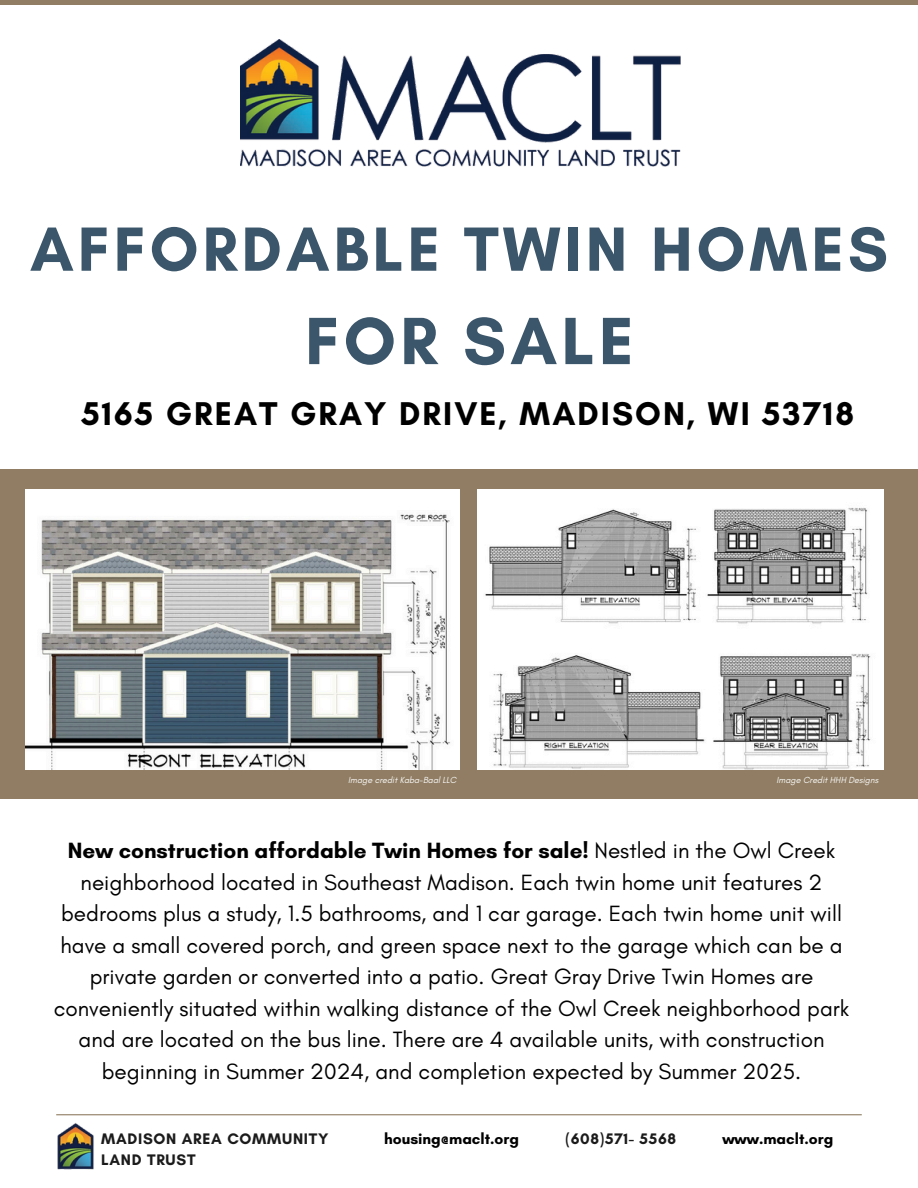
<style>
.page{position:relative;width:918px;height:1188px;background:#fff}
.page>*{position:absolute;margin:0;border:0;box-sizing:border-box;transform-origin:0 0}
.t1{font:700 68.1px "Glacial Indifference";letter-spacing:.06em;color:#3b566a}
.t2{font:700 63.6px "Glacial Indifference";letter-spacing:.06em;color:#3b566a}
.t3{font:700 33.6px "Glacial Indifference";letter-spacing:.06em;color:#000}
.t4{font:22.5px/31.5px "Glacial Indifference";color:#000;text-align:center}
.t5{font:700 15.6px "Glacial Indifference";letter-spacing:.045em;color:#1b1b1b}
.t6{font:700 15.6px "Glacial Indifference";color:#000}
.t7{font:italic 9px "Glacial Indifference";color:#f8f8f7}
.s1{font-weight:700}
</style>
<div class="page">
<hr style="left:56px;top:1114px;width:806px;height:1px;background:#907d63">
<img style="left:57px;top:1123px;width:37px;height:47px">
<img style="left:240px;top:40px;width:440px;height:127px">
<div style="left:0;top:469px;width:918px;height:330px;background:#907d63"></div>
<img style="left:25px;top:489px;width:434px;height:281px">
<img style="left:478px;top:489px;width:406px;height:281px">
<div style="left:0;top:0;width:918px;height:5px;background:#907d63"></div>
<p class="t2" style="left:30px;top:210px;width:860px">AFFORDABLE TWIN HOMES</p>
<p class="t1" style="left:305px;top:299px;width:330px">FOR SALE</p>
<p class="t3" style="left:81px;top:393px;width:774px">5165 GREAT GRAY DRIVE, MADISON, WI 53718</p>
<h4 class="t7" style="left:348px;top:774px;width:110px">Image credit Kaba-Baal LLC</h4>
<h5 class="t7" style="left:777px;top:774px;width:103px">Image Credit HHH Designs</h5>
<h5 class="t4" style="left:54px;top:835px;width:797px"><span class="s1">New construction affordable Twin Homes for sale!</span> Nestled in the Owl Creek neighborhood located in Southeast Madison. Each twin home unit features 2 bedrooms plus a study, 1.5 bathrooms, and 1 car garage. Each twin home unit will have a small covered porch, and green space next to the garage which can be a private garden or converted into a patio. Great Gray Drive Twin Homes are conveniently situated within walking distance of the Owl Creek neighborhood park and are located on the bus line. There are 4 available units, with construction beginning in Summer 2024, and completion expected by Summer 2025.</h5>
<h4 class="t6" style="left:384px;top:1130px;width:136px">housing@maclt.org</h4>
<p class="t6" style="left:722px;top:1129px;width:112px">www.maclt.org</p>
<h3 class="t5" style="left:101px;top:1129px;width:229px">MADISON AREA COMMUNITY</h3>
<p class="t5" style="left:566px;top:1130px;width:112px">(608)571- 5568</p>
<h3 class="t5" style="left:101px;top:1150px;width:96px">LAND TRUST</h3>
</div>
